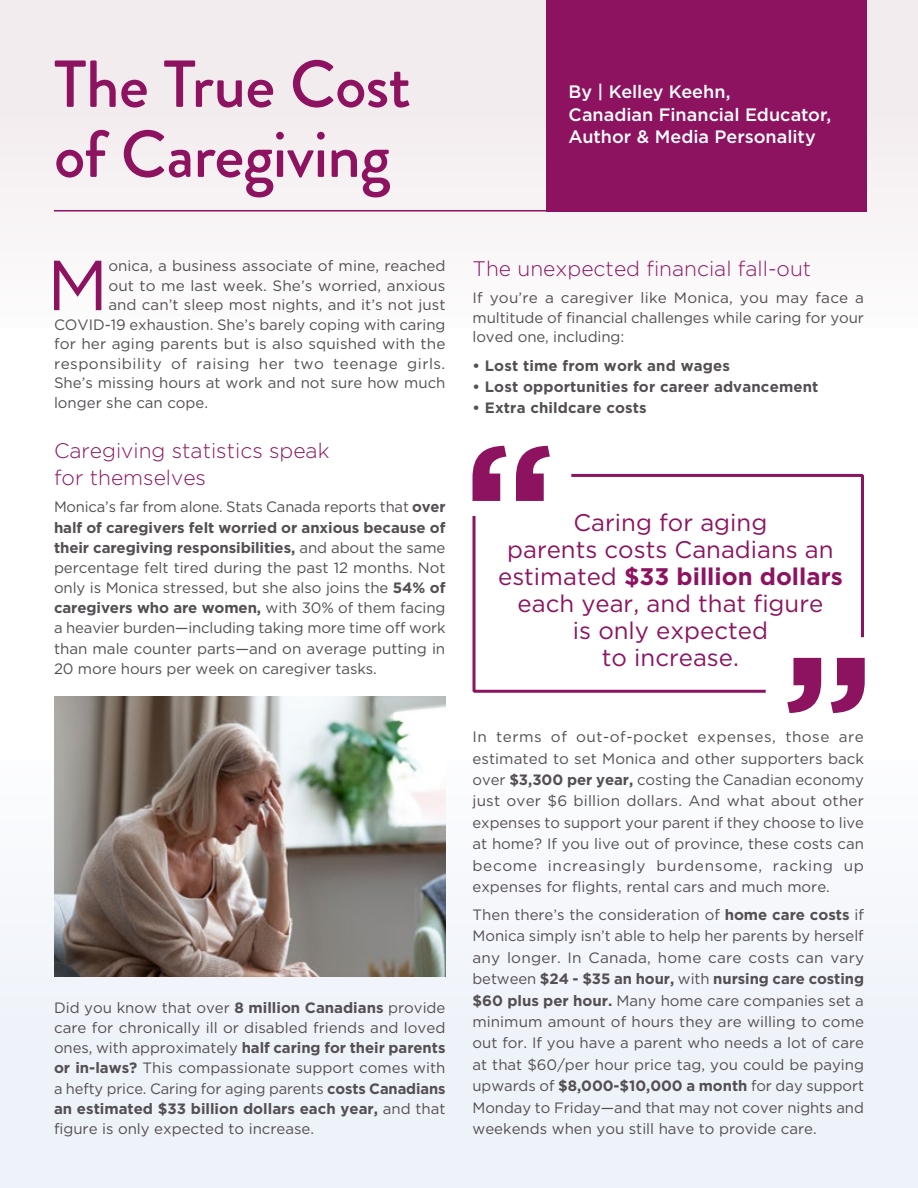
<style>
.page{position:relative;width:918px;height:1188px;background:#fff}
.page>*{position:absolute;margin:0;border:0;box-sizing:border-box;transform-origin:0 0}
.t1{font:70.65px "Gotham HTF";color:#8d1360}
.t2{font:500 66.3px/70.1px "Brandon Grotesque";letter-spacing:-.015em;color:#8d1360}
.t3{font:24px/27px "Gotham HTF";color:#8d1360;text-align:center}
.t4{font:300 21px/27.8px "Gotham HTF";color:#8d1360}
.t5{font:500 18px/22.5px "Gotham HTF";color:#fff}
.t6{font:15px/21.5px "Gotham HTF";color:#534f53;text-align:justify}
.t7{font:700 15px "Gotham HTF";letter-spacing:.01em;color:#534f53}
.t8{font:15px "Gotham HTF";letter-spacing:.03em;color:#534f53}
.s1{font-weight:700}
</style>
<div class="page">
<div style="left:0;top:0;width:918px;height:327px;background:#f3ecef"></div>
<div style="left:0;top:760px;width:918px;height:428px;background:#eef2f9"></div>
<svg style="left:472px;top:446px;width:78px;height:55px"></svg>
<svg style="left:787px;top:658px;width:78px;height:55px"></svg>
<svg style="left:571px;top:473px;width:293px;height:165px"></svg>
<svg style="left:472px;top:513px;width:297px;height:180px"></svg>
<div style="left:546px;top:0;width:321px;height:212px;background:#8d1360"></div>
<hr style="left:54px;top:210px;width:768px;height:2px;background:#8d1360">
<img style="left:54px;top:697px;width:392px;height:279px">
<h2 class="t2" style="left:54px;top:50px;width:359px">The True Cost of Caregiving</h2>
<h1 class="t1" style="left:47px;top:246px;width:63px">M</h1>
<p class="t6" style="left:108px;top:255px;width:339px">onica, a business associate of mine, reached</p>
<p class="t6" style="left:108px;top:274px;width:338px">out to me last week. She’s worried, anxious</p>
<p class="t6" style="left:108px;top:294px;width:339px">and can’t sleep most nights, and it’s not just</p>
<p class="t6" style="left:54px;top:313px;width:393px">COVID-19 exhaustion. She’s barely coping with caring</p>
<p class="t6" style="left:54px;top:333px;width:393px">for her aging parents but is also squished with the</p>
<p class="t8" style="left:54px;top:355px;width:393px">responsibility of raising her two teenage girls.</p>
<p class="t6" style="left:54px;top:372px;width:393px">She’s missing hours at work and not sure how much</p>
<p class="t6" style="left:54px;top:391px;width:156px">longer she can cope.</p>
<h3 class="t4" style="left:54px;top:436px;width:277px">Caregiving statistics speak for themselves</h3>
<p class="t6" style="left:54px;top:497px;width:393px;line-height:20.2px">Monica’s far from alone. Stats Canada reports that <span class="s1">over half of caregivers felt worried or anxious because of their caregiving responsibilities,</span> and about the same percentage felt tired during the past 12 months. Not only is Monica stressed, but she also joins the <span class="s1">54% of caregivers who are women,</span> with 30% of them facing a heavier burden—including taking more time off work than male counter parts—and on average putting in 20 more hours per week on caregiver tasks.</p>
<p class="t6" style="left:54px;top:997px;width:393px;line-height:20.2px">Did you know that over <span class="s1">8 million Canadians</span> provide care for chronically ill or disabled friends and loved ones, with approximately <span class="s1">half caring for their parents or in-laws?</span> This compassionate support comes with a hefty price. Caring for aging parents <span class="s1">costs Canadians an estimated $33 billion dollars each year,</span> and that figure is only expected to increase.</p>
<p class="t5" style="left:568px;top:80px;width:264px">By | Kelley Keehn,<br>Canadian Financial Educator,<br>Author &amp; Media Personality</p>
<h3 class="t4" style="left:472px;top:254px;width:340px">The unexpected financial fall-out</h3>
<p class="t6" style="left:472px;top:287px;width:393px;line-height:20px">If you’re a caregiver like Monica, you may face a multitude of financial challenges while caring for your loved one, including:</p>
<p class="t7" style="left:472px;top:357px;width:259px">• Lost time from work and wages</p>
<p class="t7" style="left:472px;top:378px;width:348px">• Lost opportunities for career advancement</p>
<p class="t7" style="left:472px;top:399px;width:176px">• Extra childcare costs</p>
<h3 class="t3" style="left:498px;top:509px;width:346px">Caring for aging<br>parents costs Canadians an estimated <span class="s1">$33 billion dollars </span>each year, and that figure<br>is only expected<br>to increase.</h3>
<p class="t6" style="left:472px;top:726px;width:393px">In terms of out-of-pocket expenses, those are estimated to set Monica and other supporters back over <span class="s1">$3,300 per year,</span> costing the Canadian economy just over $6 billion dollars. And what about other expenses to support your parent if they choose to live at home? If you live out of province, these costs can become increasingly burdensome, racking up expenses for flights, rental cars and much more.</p>
<p class="t6" style="left:472px;top:904px;width:393px">Then there’s the consideration of <span class="s1">home care costs</span> if Monica simply isn’t able to help her parents by herself any longer. In Canada, home care costs can vary between <span class="s1">$24 - $35 an hour,</span> with <span class="s1">nursing care costing $60 plus per hour.</span> Many home care companies set a minimum amount of hours they are willing to come out for. If you have a parent who needs a lot of care at that $60/per hour price tag, you could be paying upwards of <span class="s1">$8,000-$10,000 a month</span> for day support Monday to Friday—and that may not cover nights and weekends when you still have to provide care.</p>
</div>
